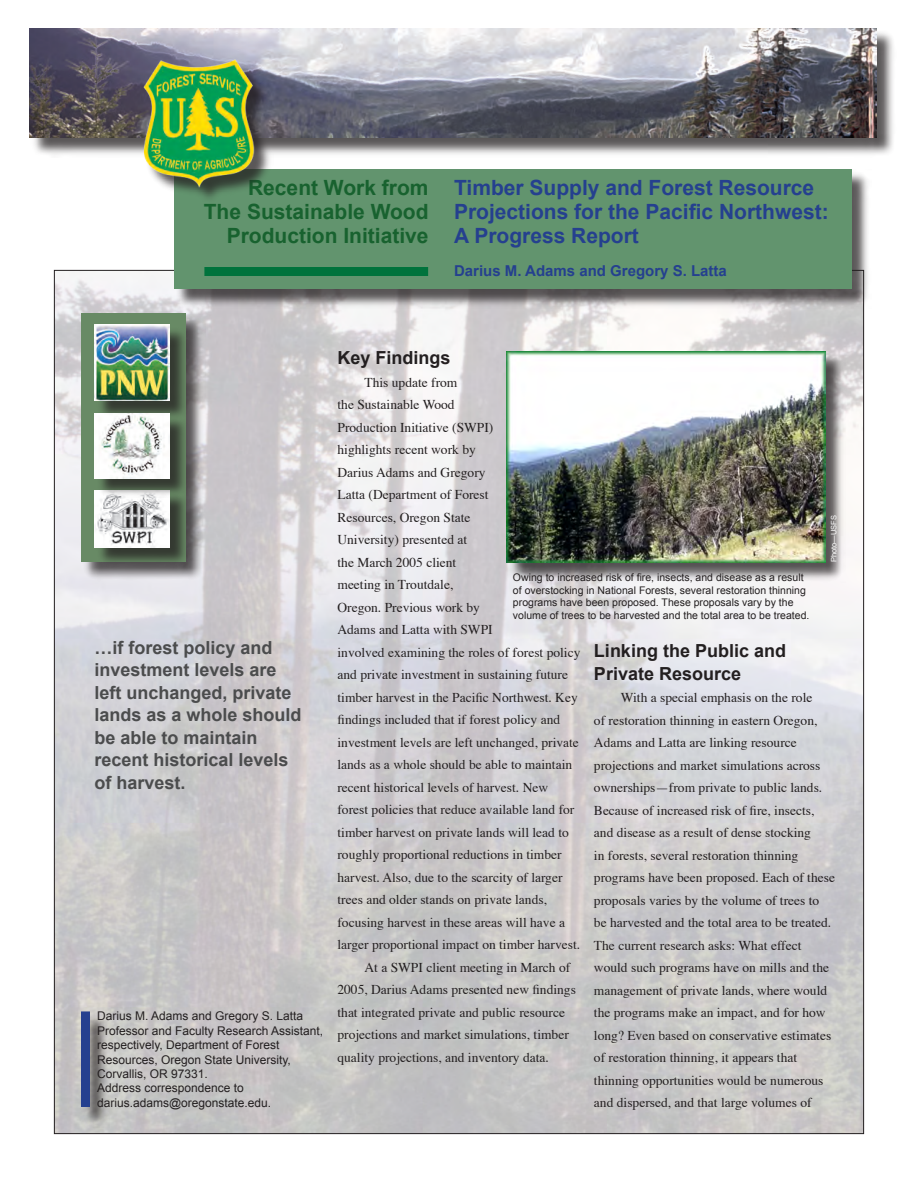
<style>
.page{position:relative;width:918px;height:1188px;background:#fff}
.page>*{position:absolute;margin:0;border:0;box-sizing:border-box;transform-origin:0 0}
.t1{font:700 21px/24px "Arial";color:#25408f}
.Title_SWPI{font:700 21px "Arial";color:#18622f}
.Call_out{font:700 18px/22.5px "Arial";color:#4b4c4d}
.Heading_1{font:700 18px/22.5px "Arial";color:#231f20}
.Author_s_byline{font:700 15px "Arial";color:#25408f}
.Body_text{font:13.5px/22.5px "Times";color:#231f20}
.Author_s__block{font:12px/14.4px "Arial";color:#231f20}
.Author_s__block-2{font:10.5px/12.6px "Arial";color:#231f20}
.photo_credit{font:7.5px "Arial";color:#fff}
</style>
<div class="page">
<img style="left:56px;top:272px;width:806px;height:860px">
<div style="left:175px;top:170px;width:697px;height:139px;background:#231f20;opacity:.75"></div>
<div style="left:174px;top:169px;width:677px;height:120px;background:#62946e"></div>
<div style="left:31px;top:29px;width:866px;height:128px;background:#231f20;opacity:.75"></div>
<img style="left:30px;top:28px;width:847px;height:109px">
<div style="left:145px;top:61px;width:129px;height:144px;background:#231f20;opacity:.75"></div>
<img style="left:137px;top:54px;width:128px;height:139px">
<div style="left:204px;top:267px;width:224px;height:9px;background:#00733c"></div>
<div style="left:82px;top:1012px;width:28px;height:115px;background:#231f20;opacity:.75"></div>
<div style="left:81px;top:1011px;width:9px;height:96px;background:#25408f"></div>
<div style="left:82px;top:314px;width:124px;height:268px;background:#231f20;opacity:.75"></div>
<div style="left:81px;top:313px;width:104px;height:249px;background:#688a65"></div>
<div style="left:95px;top:491px;width:95px;height:76px;background:#231f20;opacity:.75"></div>
<img style="left:94px;top:490px;width:76px;height:57px">
<div style="left:95px;top:325px;width:94px;height:95px;background:#231f20;opacity:.75"></div>
<img style="left:95px;top:325px;width:74px;height:76px">
<div style="left:95px;top:415px;width:95px;height:83px;background:#231f20;opacity:.75"></div>
<img style="left:95px;top:414px;width:75px;height:64px">
<div style="left:507px;top:352px;width:339px;height:230px;background:#231f20;opacity:.75"></div>
<img style="left:507px;top:351px;width:319px;height:211px">
<p class="Title_SWPI" style="left:248px;top:176px;width:182px">Recent Work from</p>
<p class="Title_SWPI" style="left:204px;top:200px;width:226px">The Sustainable Wood</p>
<p class="Title_SWPI" style="left:227px;top:224px;width:203px">Production Initiative</p>
<p class="t1" style="left:454px;top:175px;width:376px">Timber Supply and Forest Resource<br>Projections for the Pacific Northwest:<br>A Progress Report</p>
<p class="Author_s_byline" style="left:454px;top:262px;width:274px">Darius M. Adams and Gregory S. Latta</p>
<p class="Call_out" style="left:94px;top:636px;width:209px">…if forest policy and investment levels are left unchanged, private lands as a whole should be able to maintain recent historical levels of harvest.</p>
<p class="Author_s__block" style="left:97px;top:1009px;width:208px">Darius M. Adams and Gregory S. Latta</p>
<p class="Author_s__block" style="left:97px;top:1023px;width:228px">Professor and Faculty Research Assistant, respectively, Department of Forest Resources, Oregon State University, Corvallis, OR 97331.<br>Address correspondence to darius.adams@oregonstate.edu.</p>
<p class="Heading_1" style="left:337px;top:347px;width:115px">Key Findings</p>
<p class="Body_text" style="left:337px;top:370px;width:244px;text-indent:27px">This update from<br>the Sustainable Wood<br>Production Initiative (SWPI)<br>highlights recent work by<br>Darius Adams and Gregory<br>Latta (Department of Forest<br>Resources, Oregon State<br>University) presented at<br>the March 2005 client<br>meeting in Troutdale,<br>Oregon. Previous work by<br>Adams and Latta with SWPI<br>involved examining the roles of forest policy and private investment in sustaining future timber harvest in the Pacific Northwest. Key findings included that if forest policy and investment levels are left unchanged, private lands as a whole should be able to maintain recent historical levels of harvest. New forest policies that reduce available land for timber harvest on private lands will lead to roughly proportional reductions in timber harvest. Also, due to the scarcity of larger trees and older stands on private lands, focusing harvest in these areas will have a larger proportional impact on timber harvest.</p>
<p class="Body_text" style="left:337px;top:955px;width:240px;text-indent:27px">At a SWPI client meeting in March of 2005, Darius Adams presented new findings that integrated private and public resource projections and market simulations, timber quality projections, and inventory data.</p>
<p class="photo_credit" style="left:830px;top:562px;width:49px;rotate:-90deg">Photo—USFS</p>
<p class="Author_s__block-2" style="left:513px;top:571px;width:298px">Owing to increased risk of fire, insects, and disease as a result of overstocking in National Forests, several restoration thinning programs have been proposed. These proposals vary by the volume of trees to be harvested and the total area to be treated.</p>
<p class="Heading_1" style="left:594px;top:639px;width:194px">Linking the Public and<br>Private Resource</p>
<p class="Body_text" style="left:594px;top:685px;width:243px;text-indent:27px">With a special emphasis on the role<br>of restoration thinning in eastern Oregon, Adams and Latta are linking resource projections and market simulations across ownerships—from private to public lands.<br>Because of increased risk of fire, insects, and disease as a result of dense stocking<br>in forests, several restoration thinning programs have been proposed. Each of these proposals varies by the volume of trees to be harvested and the total area to be treated.<br>The current research asks: What effect would such programs have on mills and the management of private lands, where would the programs make an impact, and for how long? Even based on conservative estimates of restoration thinning, it appears that thinning opportunities would be numerous and dispersed, and that large volumes of</p>
</div>
